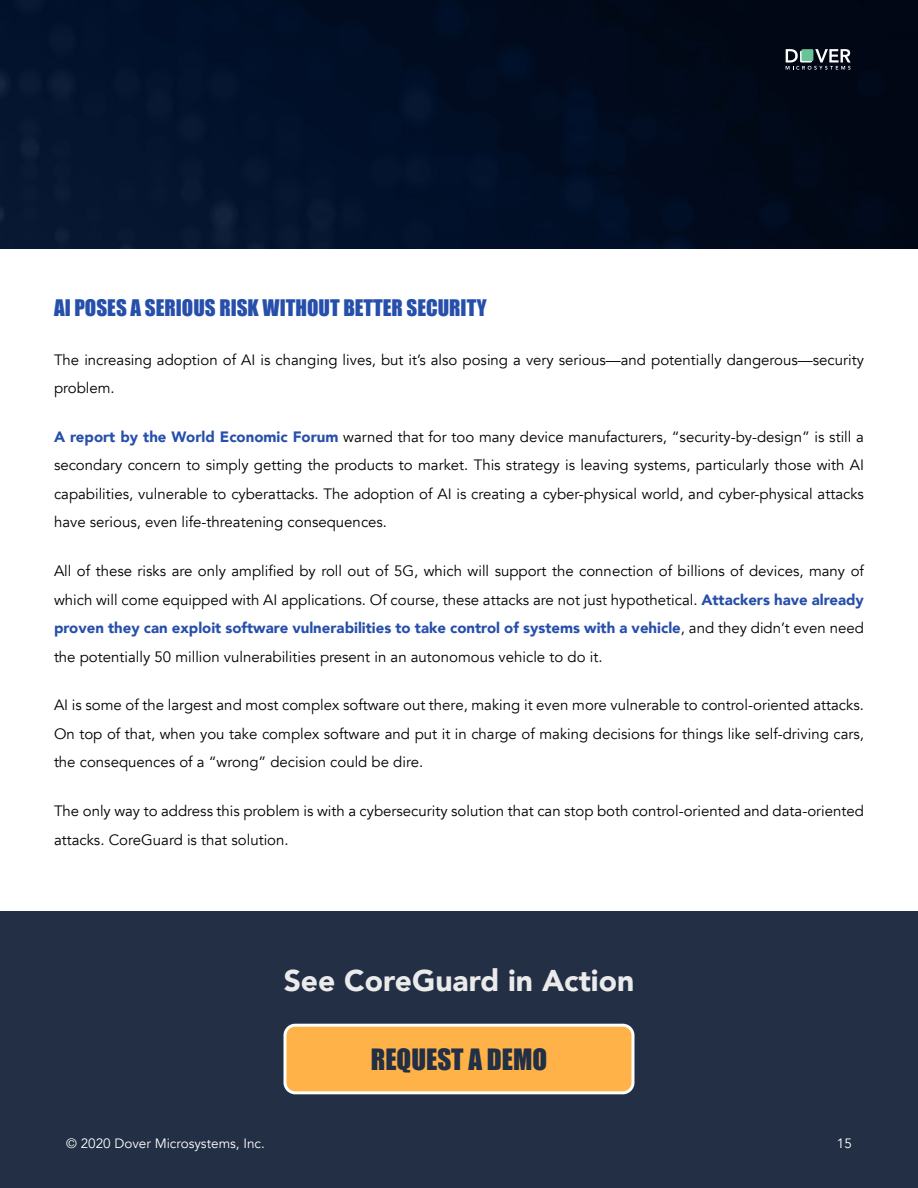
<style>
.page{position:relative;width:918px;height:1188px;background:#fff}
.page>*{position:absolute;margin:0;border:0;box-sizing:border-box;transform-origin:0 0}
.t1{font:900 30px "Avenir";color:#ebebeb}
.t2{font:27px "Impact";color:#222f44}
.t3{font:21px "Impact";color:#264fab}
.t4{font:15px/28.5px "Avenir";color:#000;text-align:justify}
.t5{font:13.5px "Avenir";color:#fff}
.s1{font-weight:900;color:#264fab}
</style>
<div class="page">
<img style="left:0;top:0;width:918px;height:248px">
<svg style="left:786px;top:49px;width:65px;height:21px"></svg>
<svg style="left:800px;top:51px;width:12px;height:11px"></svg>
<div style="left:802px;top:49px;width:11px;height:12px;background:#68c396"></div>
<div style="left:0;top:912px;width:918px;height:276px;background:#222f44"></div>
<div style="left:285px;top:1025px;width:348px;height:68px;background:#ffb248;border-radius:10px"></div>
<div style="left:283px;top:1024px;width:351px;height:70px;border:3px solid #fff;border-radius:10px"></div>
<h3 class="t3" style="left:54px;top:291px;width:434px">AI POSES A SERIOUS RISK WITHOUT BETTER SECURITY</h3>
<p class="t4" style="left:54px;top:345px;width:812px">The increasing adoption of AI is changing lives, but it’s also posing a very serious—and potentially dangerous—security problem.</p>
<p class="t4" style="left:54px;top:423px;width:812px"><span class="s1">A report by the World Economic Forum</span> warned that for too many device manufacturers, “security-by-design” is still a secondary concern to simply getting the products to market. This strategy is leaving systems, particularly those with AI capabilities, vulnerable to cyberattacks. The adoption of AI is creating a cyber-physical world, and cyber-physical attacks have serious, even life-threatening consequences.</p>
<p class="t4" style="left:54px;top:557px;width:812px">All of these risks are only amplified by roll out of 5G, which will support the connection of billions of devices, many of which will come equipped with AI applications. Of course, these attacks are not just hypothetical. <span class="s1">Attackers have already proven they can exploit software vulnerabilities to take control of systems with a vehicle</span>, and they didn’t even need the potentially 50 million vulnerabilities present in an autonomous vehicle to do it.</p>
<p class="t4" style="left:54px;top:691px;width:812px">AI is some of the largest and most complex software out there, making it even more vulnerable to control-oriented attacks.<br>On top of that, when you take complex software and put it in charge of making decisions for things like self-driving cars, the consequences of a “wrong” decision could be dire.</p>
<p class="t4" style="left:54px;top:797px;width:812px">The only way to address this problem is with a cybersecurity solution that can stop both control-oriented and data-oriented attacks. CoreGuard is that solution.</p>
<h1 class="t1" style="left:284px;top:955px;width:352px">See CoreGuard in Action</h1>
<h2 class="t2" style="left:371px;top:1038px;width:178px">REQUEST A DEMO</h2>
<p class="t5" style="left:66px;top:1135px;width:200px">© 2020 Dover Microsystems, Inc.</p>
<p class="t5" style="left:837px;top:1135px;width:17px">15</p>
</div>
